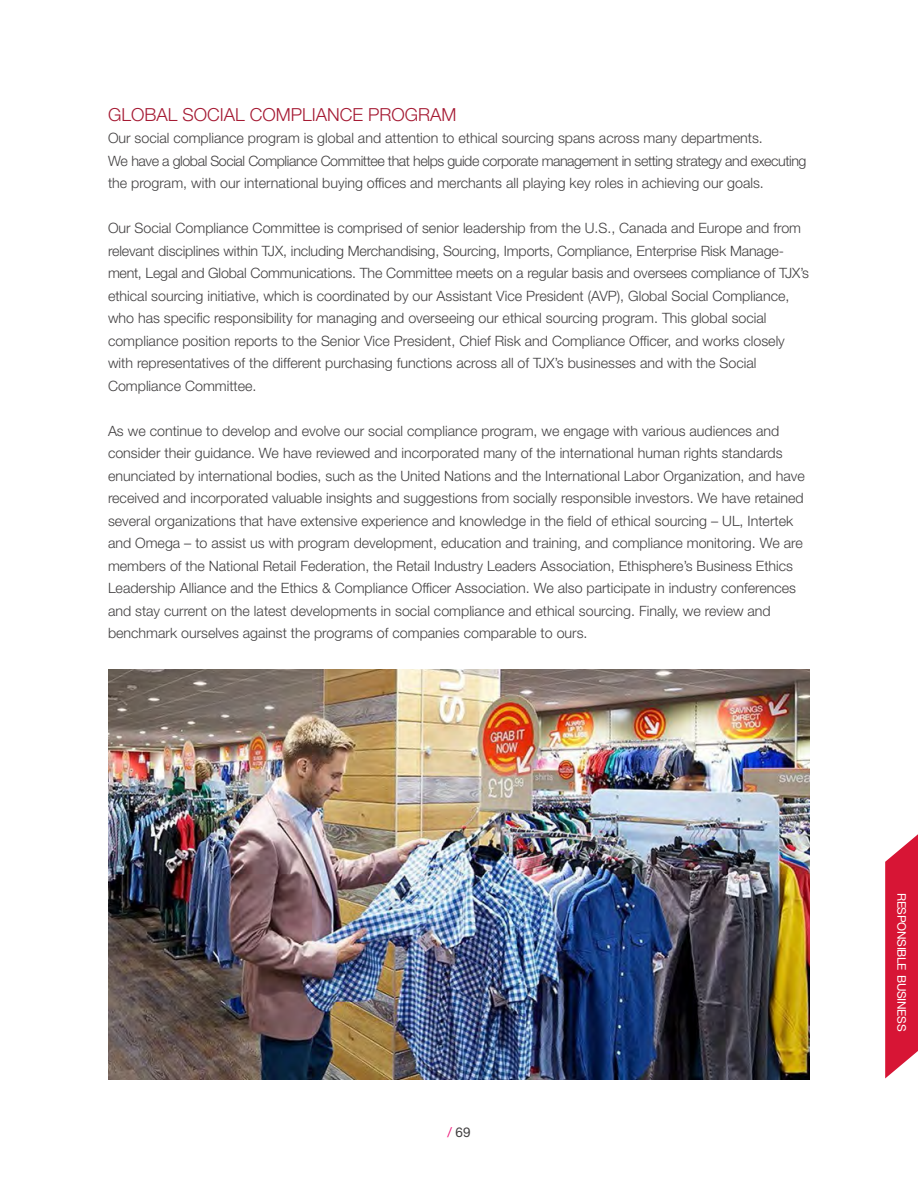
<style>
.page{position:relative;width:918px;height:1188px;background:#fff}
.page>*{position:absolute;margin:0;border:0;box-sizing:border-box;transform-origin:0 0}
.t1{font:300 18px "Helvetica Neue LT Std";color:#a51a33}
.t2{font:300 14.25px/22.5px "Helvetica Neue LT Std";color:#424041}
.t3{font:13.5px "Helvetica Neue LT Std";color:#424041}
.t4{font:11.85px "Helvetica Neue LT Std";letter-spacing:-.025em;color:#fff}
.s1{color:#ee177a}
</style>
<div class="page">
<img style="left:108px;top:670px;width:702px;height:410px">
<svg style="left:885px;top:834px;width:33px;height:244px;background:#db304c"></svg>
<p class="t1" style="left:108px;top:104px;width:350px">GLOBAL SOCIAL COMPLIANCE PROGRAM</p>
<p class="t2" style="left:108px;top:127px;width:700px">Our social compliance program is global and attention to ethical sourcing spans across many departments.<br>We have a global Social Compliance Committee that helps guide corporate management in setting strategy and executing the program, with our international buying offices and merchants all playing key roles in achieving our goals.</p>
<p class="t2" style="left:108px;top:217px;width:703px">Our Social Compliance Committee is comprised of senior leadership from the U.S., Canada and Europe and from relevant disciplines within TJX, including Merchandising, Sourcing, Imports, Compliance, Enterprise Risk Manage&shy;ment, Legal and Global Communications. The Committee meets on a regular basis and oversees compliance of TJX’s ethical sourcing initiative, which is coordinated by our Assistant Vice President (AVP), Global Social Compliance, who has specific responsibility for managing and overseeing our ethical sourcing program. This global social compliance position reports to the Senior Vice President, Chief Risk and Compliance Officer, and works closely with representatives of the different purchasing functions across all of TJX’s businesses and with the Social Compliance Committee.</p>
<p class="t2" style="left:108px;top:419px;width:698px">As we continue to develop and evolve our social compliance program, we engage with various audiences and consider their guidance. We have reviewed and incorporated many of the international human rights standards enunciated by international bodies, such as the United Nations and the International Labor Organization, and have received and incorporated valuable insights and suggestions from socially responsible investors. We have retained several organizations that have extensive experience and knowledge in the field of ethical sourcing – UL, Intertek and Omega – to assist us with program development, education and training, and compliance monitoring. We are members of the National Retail Federation, the Retail Industry Leaders Association, Ethisphere’s Business Ethics Leadership Alliance and the Ethics &amp; Compliance Officer Association. We also participate in industry conferences and stay current on the latest developments in social compliance and ethical sourcing. Finally, we review and benchmark ourselves against the programs of companies comparable to ours.</p>
<p class="t3" style="left:447px;top:1124px;width:25px"><span class="s1">/</span> 69</p>
<p class="t4" style="left:909px;top:893px;width:140px;rotate:90deg">RESPONSIBLE BUSINESS</p>
</div>
